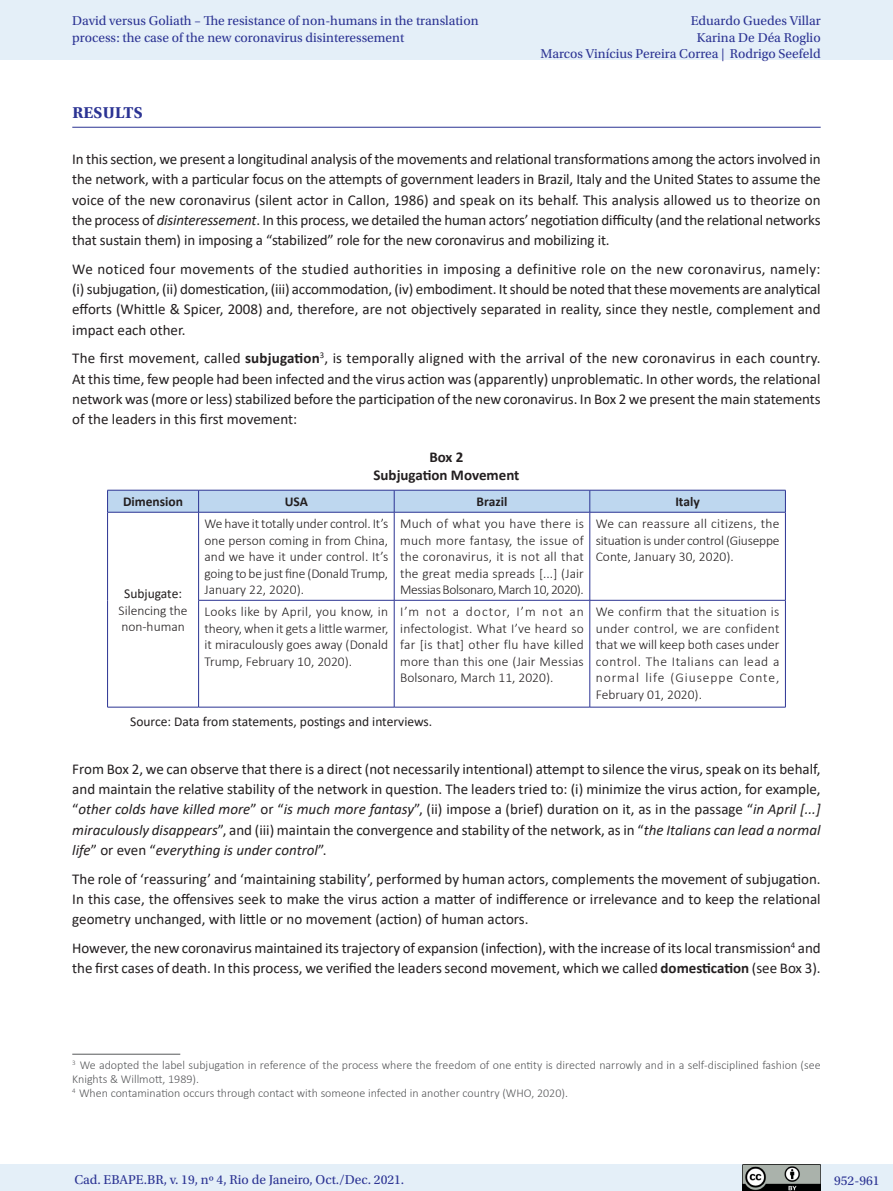
<style>
.page{position:relative;width:893px;height:1191px;background:#fff}
.page>*{position:absolute;margin:0;border:0;box-sizing:border-box;transform-origin:0 0}
._07_1_sub_1{font:700 16.5px "Utopia Std";letter-spacing:.01em;color:#2b3393}
._06_0_texto{font:15px/20.2px "Calibri";letter-spacing:-.005em;color:#231f20;text-align:justify}
._08_2_tabela_titulo{font:700 15px/18px "Calibri";color:#231f20;text-align:center}
._08_2_tabela_texto_1{font:300 13.5px/16.5px "Calibri";color:#231f20;text-align:justify}
.t1{font:13.5px/16.5px "Utopia Std";color:#2b3393}
._08_2_tabela_fonte{font:13.5px "Calibri";color:#231f20}
._08_2_tabela_gargant{font:700 13.5px "Calibri";color:#231f20}
._06_3_nota_de_rodape{font:300 12px/14.4px "Calibri";color:#57585a}
.s1{font-style:italic}
.s2{font-weight:700}
.s3{font-weight:400}
</style>
<div class="page">
<div style="left:0;top:0;width:893px;height:60px;background:#e4eff8"></div>
<div style="left:0;top:1164px;width:893px;height:27px;background:#e4eff8"></div>
<img style="left:743px;top:1164px;width:78px;height:27px">
<hr style="left:72px;top:127px;width:749px;height:1px;background:#2b3393">
<hr style="left:198px;top:512px;width:1px;height:88px;background:#2b3393">
<hr style="left:394px;top:512px;width:1px;height:88px;background:#2b3393">
<hr style="left:590px;top:512px;width:1px;height:88px;background:#2b3393">
<hr style="left:198px;top:600px;width:196px;height:1px;background:#2b3393">
<hr style="left:198px;top:600px;width:1px;height:107px;background:#2b3393">
<hr style="left:394px;top:600px;width:196px;height:1px;background:#2b3393">
<hr style="left:394px;top:600px;width:1px;height:107px;background:#2b3393">
<hr style="left:590px;top:600px;width:196px;height:1px;background:#2b3393">
<hr style="left:590px;top:600px;width:1px;height:107px;background:#2b3393">
<hr style="left:107px;top:512px;width:1px;height:88px;background:#2b3393">
<hr style="left:785px;top:512px;width:1px;height:88px;background:#2b3393">
<hr style="left:107px;top:600px;width:1px;height:107px;background:#2b3393">
<hr style="left:785px;top:600px;width:1px;height:107px;background:#2b3393">
<hr style="left:107px;top:707px;width:92px;height:1px;background:#2b3393">
<hr style="left:199px;top:707px;width:195px;height:1px;background:#2b3393">
<hr style="left:394px;top:707px;width:196px;height:1px;background:#2b3393">
<hr style="left:590px;top:707px;width:196px;height:1px;background:#2b3393">
<svg style="left:107px;top:490px;width:679px;height:22px;background:#b6ceea"></svg>
<hr style="left:107px;top:512px;width:92px;height:1px;background:#2b3393">
<hr style="left:199px;top:512px;width:195px;height:1px;background:#2b3393">
<hr style="left:394px;top:512px;width:196px;height:1px;background:#2b3393">
<hr style="left:590px;top:512px;width:196px;height:1px;background:#2b3393">
<hr style="left:72px;top:1054px;width:108px;height:1px;background:#57585a">
<p class="t1" style="left:72px;top:13px;width:408px">David versus Goliath – The resistance of non-humans in the translation process: the case of the new coronavirus disinteressement</p>
<p class="t1" style="left:541px;top:13px;width:282px;text-align:right">Eduardo Guedes Villar<br>Karina De Déa Roglio<br>Marcos Vinícius Pereira Correa | Rodrigo Seefeld</p>
<p class="_07_1_sub_1" style="left:72px;top:103px;width:72px">RESULTS</p>
<p class="_06_0_texto" style="left:72px;top:149px;width:750px">In this section, we present a longitudinal analysis of the movements and relational transformations among the actors involved in the network, with a particular focus on the attempts of government leaders in Brazil, Italy and the United States to assume the voice of the new coronavirus (silent actor in Callon, 1986) and speak on its behalf. This analysis allowed us to theorize on the process of <span class="s1">disinteressement</span>. In this process, we detailed the human actors’ negotiation difficulty (and the relational networks that sustain them) in imposing a “stabilized” role for the new coronavirus and mobilizing it.</p>
<p class="_06_0_texto" style="left:72px;top:258px;width:750px">We noticed four movements of the studied authorities in imposing a definitive role on the new coronavirus, namely: (i) subjugation, (ii) domestication, (iii) accommodation, (iv) embodiment. It should be noted that these movements are analytical efforts (Whittle &amp; Spicer, 2008) and, therefore, are not objectively separated in reality, since they nestle, complement and impact each other.</p>
<p class="_06_0_texto" style="left:72px;top:348px;width:750px">The first movement, called <span class="s2">subjugation</span><sup>3</sup>, is temporally aligned with the arrival of the new coronavirus in each country.<br>At this time, few people had been infected and the virus action was (apparently) unproblematic. In other words, the relational network was (more or less) stabilized before the participation of the new coronavirus. In Box 2 we present the main statements of the leaders in this first movement:</p>
<p class="_08_2_tabela_titulo" style="left:373px;top:447px;width:147px">Box 2<br>Subjugation Movement</p>
<p class="_08_2_tabela_gargant" style="left:123px;top:492px;width:62px">Dimension</p>
<p class="_08_2_tabela_gargant" style="left:285px;top:492px;width:25px">USA</p>
<p class="_08_2_tabela_gargant" style="left:477px;top:492px;width:32px">Brazil</p>
<p class="_08_2_tabela_gargant" style="left:675px;top:492px;width:26px">Italy</p>
<p class="_08_2_tabela_texto_1" style="left:205px;top:515px;width:185px">We have it totally under control. It’s one person coming in from China, and we have it under control. It’s going to be just fine (Donald Trump, January 22, 2020).</p>
<p class="_08_2_tabela_texto_1" style="left:400px;top:515px;width:185px">Much of what you have there is much more fantasy, the issue of the coronavirus, it is not all that the great media spreads [...] (Jair Messias Bolsonaro, March 10, 2020).</p>
<p class="_08_2_tabela_texto_1" style="left:596px;top:515px;width:185px">We can reassure all citizens, the situation is under control (Giuseppe Conte, January 30, 2020).</p>
<p class="_08_2_tabela_texto_1" style="left:205px;top:603px;width:185px">Looks like by April, you know, in theory, when it gets a little warmer, it miraculously goes away (Donald Trump, February 10, 2020).</p>
<p class="_08_2_tabela_texto_1" style="left:400px;top:603px;width:185px">I’m not a doctor, I’m not an infectologist. What I’ve heard so far [is that] other flu have killed more than this one (Jair Messias Bolsonaro, March 11, 2020).</p>
<p class="_08_2_tabela_texto_1" style="left:596px;top:603px;width:185px">We confirm that the situation is under control, we are confident that we will keep both cases under control. The Italians can lead a normal life (Giuseppe Conte, February 01, 2020).</p>
<p class="_08_2_tabela_fonte" style="left:130px;top:711px;width:304px">Source: Data from statements, postings and interviews.</p>
<p class="_06_0_texto" style="left:72px;top:758px;width:750px">From Box 2, we can observe that there is a direct (not necessarily intentional) attempt to silence the virus, speak on its behalf, and maintain the relative stability of the network in question. The leaders tried to: (i) minimize the virus action, for example, “<span class="s1">other colds have killed more</span>” or “<span class="s1">is much more fantasy</span>”, (ii) impose a (brief) duration on it, as in the passage “<span class="s1">in April [...] miraculously disappears</span>”, and (iii) maintain the convergence and stability of the network, as in “<span class="s1">the Italians can lead a normal life</span>” or even “<span class="s1">everything is under control</span>”.</p>
<p class="_06_0_texto" style="left:72px;top:868px;width:750px">The role of ‘reassuring’ and ‘maintaining stability’, performed by human actors, complements the movement of subjugation.<br>In this case, the offensives seek to make the virus action a matter of indifference or irrelevance and to keep the relational geometry unchanged, with little or no movement (action) of human actors.</p>
<p class="_06_0_texto" style="left:72px;top:937px;width:750px">However, the new coronavirus maintained its trajectory of expansion (infection), with the increase of its local transmission<sup>4</sup> and the first cases of death. In this process, we verified the leaders second movement, which we called <span class="s2">domestication</span> (see Box 3).</p>
<p class="_08_2_tabela_texto_1" style="left:119px;top:585px;width:71px;text-align:center"><span class="s3">Subjugate:<br></span>Silencing the non-human</p>
<p class="_06_3_nota_de_rodape" style="left:72px;top:1057px;width:750px"><sup>3</sup> We adopted the label subjugation in reference of the process where the freedom of one entity is directed narrowly and in a self-disciplined fashion (see<br>Knights &amp; Willmott, 1989).</p>
<p class="_06_3_nota_de_rodape" style="left:72px;top:1086px;width:497px"><sup>4</sup> When contamination occurs through contact with someone infected in another country (WHO, 2020).</p>
<p class="t1" style="left:74px;top:1171px;width:332px">Cad. EBAPE.BR, v. 19, nº 4, Rio de Janeiro, Oct./Dec. 2021.</p>
<p class="t1" style="left:834px;top:1172px;width:47px">952-961</p>
</div>
